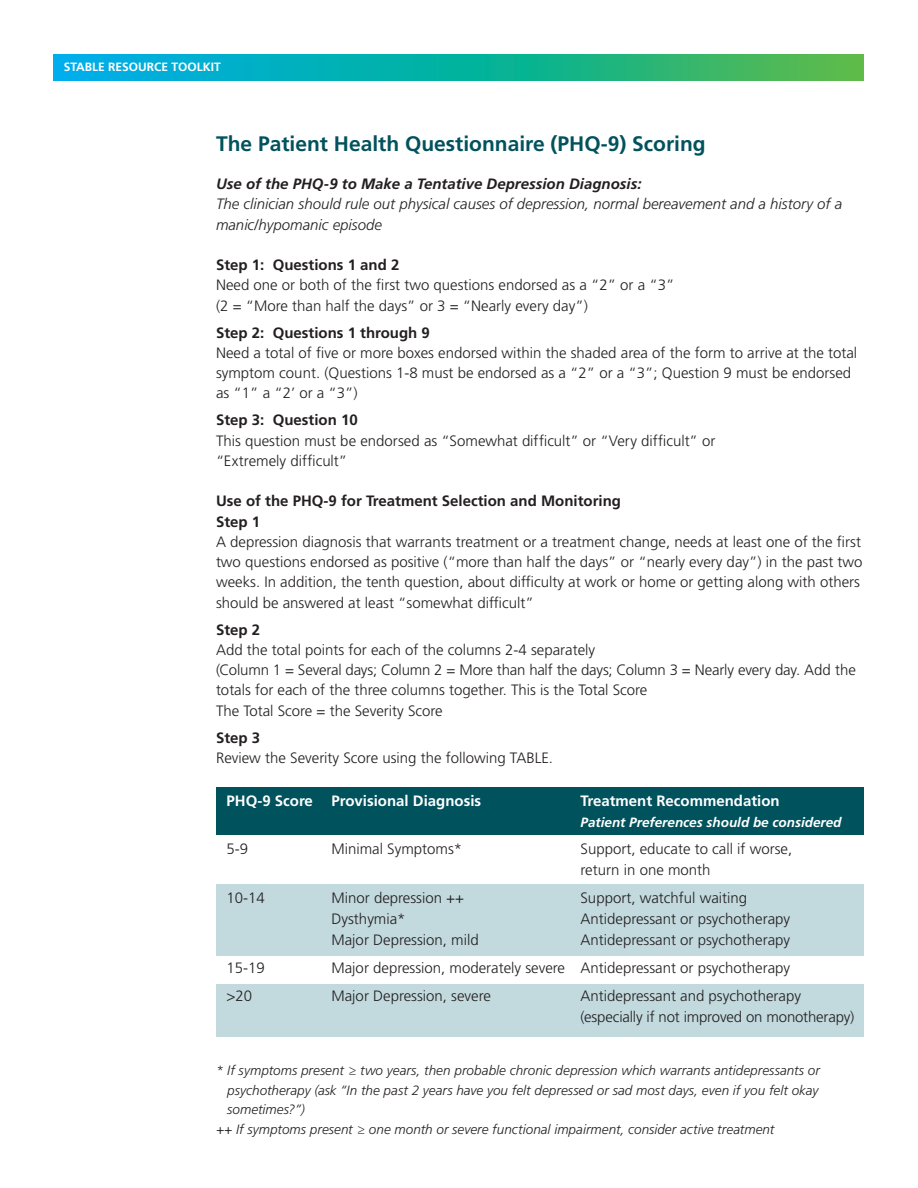
<style>
.page{position:relative;width:918px;height:1188px;background:#fff}
.page>*{position:absolute;margin:0;border:0;box-sizing:border-box;transform-origin:0 0}
.t1{font:700 21px "Frutiger LT Std";color:#00525d}
.t2{font:300 15px/20.2px "Frutiger LT Std";color:#231f20}
.t3{font:700 15px/20.2px "Frutiger LT Std";color:#231f20}
.t4{font:italic 300 15px/20.2px "Frutiger LT Std";color:#231f20}
.t5{font:700 15px "Frutiger LT Std";color:#fff}
.t6{font:italic 700 15px "Frutiger LT Std";color:#231f20}
.t7{font:italic 300 13.5px "Frutiger LT Std";letter-spacing:.005em;color:#231f20}
.t8{font:italic 700 13.5px "Frutiger LT Std";color:#fff}
.t9{font:700 12px "Frutiger LT Std";color:#fff}
</style>
<div class="page">
<svg style="left:54px;top:54px;width:810px;height:27px;background:#16b29c"></svg>
<div style="left:216px;top:984px;width:647px;height:52px;background:#c2d9de"></div>
<div style="left:216px;top:884px;width:647px;height:72px;background:#c2d9de"></div>
<div style="left:216px;top:788px;width:647px;height:48px;background:#00525d"></div>
<p class="t9" style="left:64px;top:60px;width:159px">STABLE RESOURCE TOOLKIT</p>
<h1 class="t1" style="left:216px;top:131px;width:491px">The Patient Health Questionnaire (PHQ-9) Scoring</h1>
<p class="t6" style="left:216px;top:175px;width:427px">Use of the PHQ-9 to Make a Tentative Depression Diagnosis:</p>
<p class="t4" style="left:216px;top:194px;width:628px">The clinician should rule out physical causes of depression, normal bereavement and a history of a manic/hypomanic episode</p>
<p class="t3" style="left:216px;top:255px;width:185px">Step 1: Questions 1 and 2</p>
<p class="t2" style="left:216px;top:275px;width:460px">Need one or both of the first two questions endorsed as a “2” or a “3” (2 = “More than half the days” or 3 = “Nearly every day”)</p>
<p class="t3" style="left:216px;top:322px;width:215px">Step 2: Questions 1 through 9</p>
<p class="t2" style="left:216px;top:343px;width:643px">Need a total of five or more boxes endorsed within the shaded area of the form to arrive at the total symptom count. (Questions 1-8 must be endorsed as a “2” or a “3”; Question 9 must be endorsed as “1” a “2’ or a “3”)</p>
<p class="t3" style="left:216px;top:410px;width:143px">Step 3: Question 10</p>
<p class="t2" style="left:216px;top:430px;width:501px">This question must be endorsed as “Somewhat difficult” or “Very difficult” or “Extremely difficult”</p>
<p class="t3" style="left:216px;top:491px;width:407px">Use of the PHQ-9 for Treatment Selection and Monitoring<br>Step 1</p>
<p class="t2" style="left:216px;top:532px;width:648px">A depression diagnosis that warrants treatment or a treatment change, needs at least one of the first two questions endorsed as positive (“more than half the days” or “nearly every day”) in the past two weeks. In addition, the tenth question, about difficulty at work or home or getting along with others should be answered at least “somewhat difficult”</p>
<p class="t3" style="left:216px;top:619px;width:46px">Step 2</p>
<p class="t2" style="left:216px;top:640px;width:641px">Add the total points for each of the columns 2-4 separately<br>(Column 1 = Several days; Column 2 = More than half the days; Column 3 = Nearly every day. Add the totals for each of the three columns together. This is the Total Score<br>The Total Score = the Severity Score</p>
<p class="t3" style="left:216px;top:727px;width:46px">Step 3</p>
<p class="t2" style="left:216px;top:748px;width:339px">Review the Severity Score using the following TABLE.</p>
<p class="t5" style="left:226px;top:791px;width:256px">PHQ-9 Score Provisional Diagnosis</p>
<p class="t5" style="left:580px;top:791px;width:201px">Treatment Recommendation</p>
<p class="t8" style="left:580px;top:814px;width:263px">Patient Preferences should be considered</p>
<p class="t2" style="left:226px;top:839px;width:23px">5-9</p>
<p class="t2" style="left:332px;top:839px;width:132px">Minimal Symptoms*</p>
<p class="t2" style="left:580px;top:839px;width:213px;line-height:21px">Support, educate to call if worse, return in one month</p>
<p class="t2" style="left:226px;top:888px;width:40px">10-14</p>
<p class="t2" style="left:331px;top:888px;width:134px">Minor depression ++</p>
<p class="t2" style="left:580px;top:888px;width:168px">Support, watchful waiting</p>
<p class="t2" style="left:331px;top:909px;width:76px">Dysthymia*</p>
<p class="t2" style="left:580px;top:909px;width:211px">Antidepressant or psychotherapy</p>
<p class="t2" style="left:331px;top:930px;width:149px">Major Depression, mild</p>
<p class="t2" style="left:580px;top:930px;width:211px">Antidepressant or psychotherapy</p>
<p class="t2" style="left:226px;top:958px;width:40px">15-19</p>
<p class="t2" style="left:331px;top:958px;width:460px">Major depression, moderately severe Antidepressant or psychotherapy</p>
<p class="t2" style="left:226px;top:985px;width:27px">&gt;20</p>
<p class="t2" style="left:331px;top:985px;width:161px">Major Depression, severe</p>
<p class="t2" style="left:580px;top:985px;width:275px;line-height:21px">Antidepressant and psychotherapy (especially if not improved on monotherapy)</p>
<p class="t7" style="left:216px;top:1063px;width:606px">* If symptoms present ≥ two years, then probable chronic depression which warrants antidepressants or</p>
<p class="t7" style="left:227px;top:1082px;width:593px">psychotherapy (ask “In the past 2 years have you felt depressed or sad most days, even if you felt okay</p>
<p class="t7" style="left:227px;top:1102px;width:79px">sometimes?”)</p>
<p class="t7" style="left:216px;top:1121px;width:560px">++ If symptoms present ≥ one month or severe functional impairment, consider active treatment</p>
</div>
